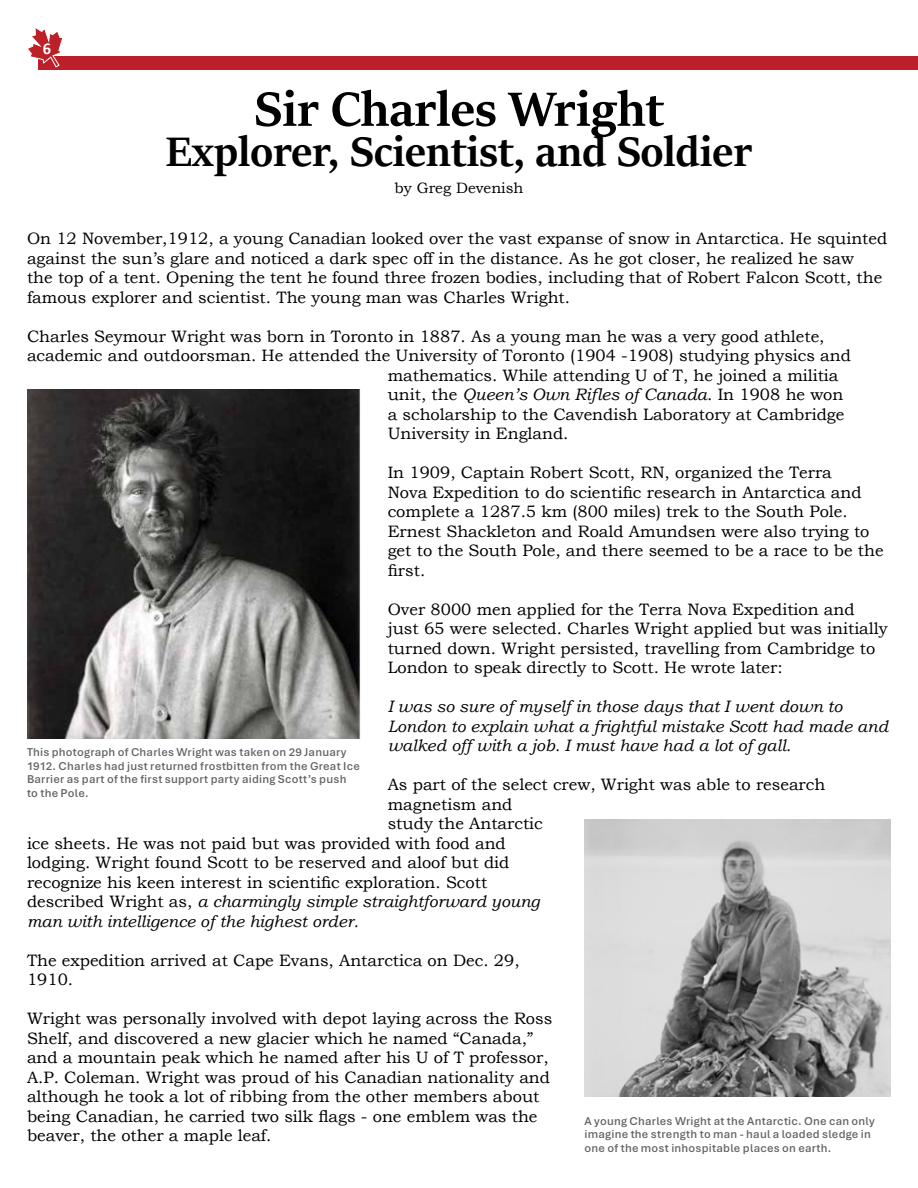
<style>
.page{position:relative;width:918px;height:1188px;background:#fff}
.page>*{position:absolute;margin:0;border:0;box-sizing:border-box;transform-origin:0 0}
.t1{font:700 54px "Sitka Banner";color:#000}
.t2{font:700 46.5px "Sitka Banner";color:#000}
.t3{font:16.5px/19.5px "Bookman Old Style";color:#000}
.t4{font:italic 16.5px/19.5px "Bookman Old Style";color:#000}
.t5{font:700 16.5px "Calibri";color:#fff}
.t6{font:15px "Bookman Old Style";color:#000}
.t7{font:600 12px/13.5px "Aptos";letter-spacing:.02em;color:#636466}
.s1{font-style:normal}
</style>
<div class="page">
<div style="left:39px;top:56px;width:879px;height:14px;background:#bb1f29"></div>
<svg style="left:28px;top:28px;width:35px;height:39px"></svg>
<img style="left:27px;top:390px;width:334px;height:349px">
<img style="left:585px;top:820px;width:306px;height:276px">
<p class="t5" style="left:43px;top:37px;width:10px">6</p>
<h1 class="t1" style="left:254px;top:71px;width:411px">Sir Charles Wright</h1>
<h2 class="t2" style="left:166px;top:119px;width:588px">Explorer, Scientist, and Soldier</h2>
<p class="t6" style="left:395px;top:179px;width:130px">by Greg Devenish</p>
<p class="t3" style="left:27px;top:229px;width:862px">On 12 November,1912, a young Canadian looked over the vast expanse of snow in Antarctica. He squinted against the sun’s glare and noticed a dark spec off in the distance. As he got closer, he realized he saw<br>the top of a tent. Opening the tent he found three frozen bodies, including that of Robert Falcon Scott, the famous explorer and scientist. The young man was Charles Wright.</p>
<p class="t3" style="left:27px;top:326px;width:799px">Charles Seymour Wright was born in Toronto in 1887. As a young man he was a very good athlete,</p>
<p class="t3" style="left:27px;top:346px;width:826px">academic and outdoorsman. He attended the University of Toronto (1904 -1908) studying physics and</p>
<p class="t3" style="left:388px;top:365px;width:452px">mathematics. While attending U of T, he joined a militia</p>
<p class="t4" style="left:388px;top:384px;width:457px"><span class="s1">unit, the</span> Queen’s Own Rifles of Canada<span class="s1">. In 1908 he won</span></p>
<p class="t3" style="left:388px;top:404px;width:458px">a scholarship to the Cavendish Laboratory at Cambridge</p>
<p class="t3" style="left:388px;top:424px;width:182px">University in England.</p>
<p class="t3" style="left:388px;top:463px;width:497px">In 1909, Captain Robert Scott, RN, organized the Terra<br>Nova Expedition to do scientific research in Antarctica and complete a 1287.5 km (800 miles) trek to the South Pole.<br>Ernest Shackleton and Roald Amundsen were also trying to get to the South Pole, and there seemed to be a race to be the first.</p>
<p class="t3" style="left:388px;top:599px;width:501px">Over 8000 men applied for the Terra Nova Expedition and just 65 were selected. Charles Wright applied but was initially turned down. Wright persisted, travelling from Cambridge to London to speak directly to Scott. He wrote later:</p>
<p class="t4" style="left:388px;top:697px;width:502px">I was so sure of myself in those days that I went down to<br>London to explain what a frightful mistake Scott had made and walked off with a job. I must have had a lot of gall.</p>
<p class="t3" style="left:388px;top:775px;width:439px">As part of the select crew, Wright was able to research</p>
<p class="t3" style="left:388px;top:794px;width:126px">magnetism and</p>
<p class="t3" style="left:388px;top:814px;width:157px">study the Antarctic</p>
<p class="t3" style="left:27px;top:833px;width:480px">ice sheets. He was not paid but was provided with food and</p>
<p class="t3" style="left:27px;top:853px;width:484px">lodging. Wright found Scott to be reserved and aloof but did</p>
<p class="t3" style="left:27px;top:872px;width:462px">recognize his keen interest in scientific exploration. Scott</p>
<p class="t4" style="left:27px;top:892px;width:514px"><span class="s1">described Wright as,</span> a charmingly simple straightforward young</p>
<p class="t4" style="left:27px;top:911px;width:333px">man with intelligence of the highest order.</p>
<p class="t3" style="left:27px;top:950px;width:494px">The expedition arrived at Cape Evans, Antarctica on Dec. 29,<br>1910.</p>
<p class="t3" style="left:27px;top:1009px;width:527px">Wright was personally involved with depot laying across the Ross Shelf, and discovered a new glacier which he named “Canada,” and a mountain peak which he named after his U of T professor, A.P. Coleman. Wright was proud of his Canadian nationality and although he took a lot of ribbing from the other members about being Canadian, he carried two silk flags - one emblem was the beaver, the other a maple leaf.</p>
<p class="t7" style="left:27px;top:745px;width:334px">This photograph of Charles Wright was taken on 29 January 1912. Charles had just returned frostbitten from the Great Ice Barrier as part of the first support party aiding Scott’s push to the Pole.</p>
<p class="t7" style="left:585px;top:1114px;width:292px">A young Charles Wright at the Antarctic. One can only imagine the strength to man - haul a loaded sledge in one of the most inhospitable places on earth.</p>
</div>
